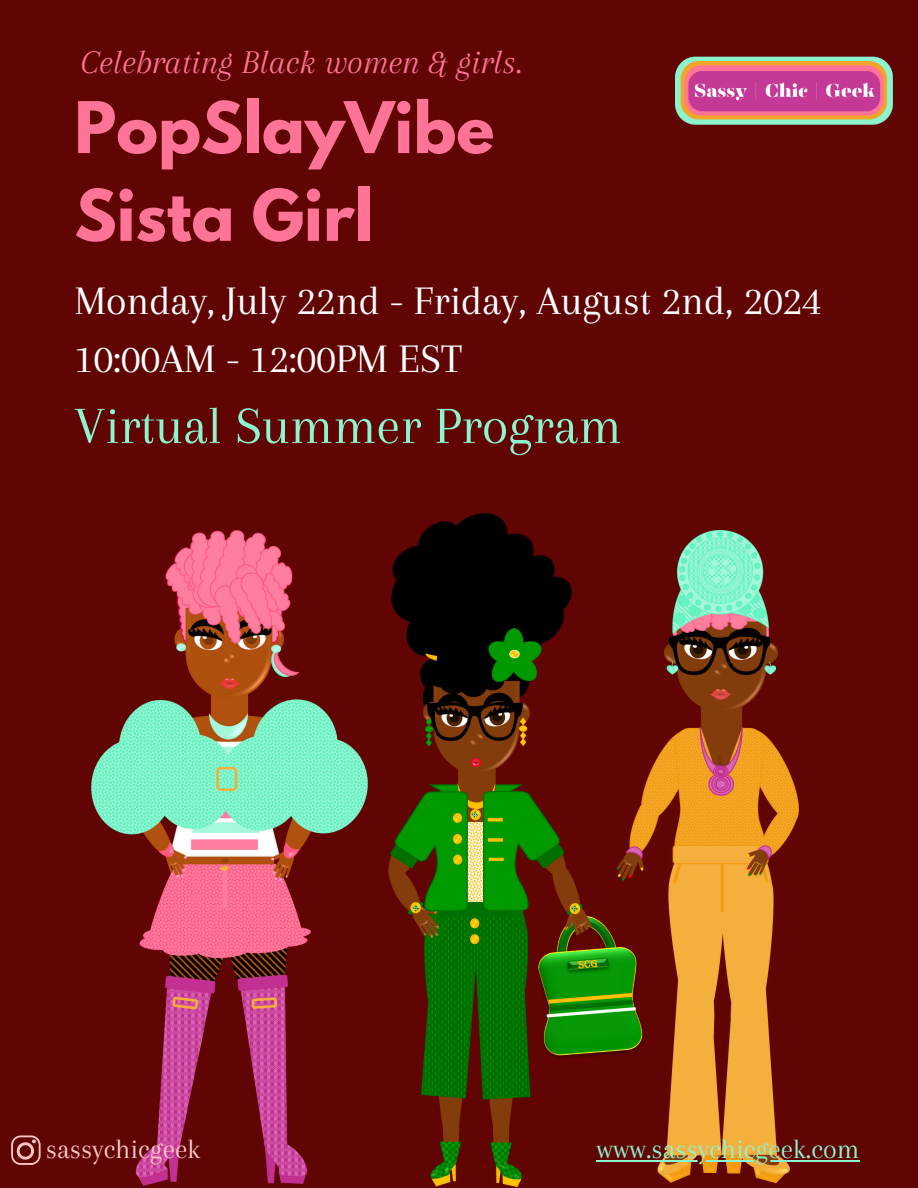
<style>
.page{position:relative;width:918px;height:1188px;background:#600404}
.page>*{position:absolute;margin:0;border:0;box-sizing:border-box;transform-origin:0 0}
.t1{font:700 63px/87.8px "League Spartan";color:#fd7497}
.t2{font:54px "Arapey";color:#8cf4ce}
.t3{font:42px/58.5px "Arapey";color:#fff}
.t4{font:italic 34.35px "Arapey";color:#fd7497}
.t5{font:28.2px "Arapey";color:#8cf4ce}
.t6{font:28.2px "Arapey";color:#ffc6c5}
</style>
<div class="page">
<img style="left:647px;top:531px;width:151px;height:653px">
<img style="left:388px;top:514px;width:259px;height:673px">
<img style="left:92px;top:531px;width:275px;height:654px">
<svg style="left:11px;top:1135px;width:30px;height:30px"></svg>
<img style="left:675px;top:56px;width:217px;height:69px">
<hr style="left:597px;top:1160px;width:263px;height:2px;background:#8cf4ce">
<p class="t4" style="left:80px;top:44px;width:443px">Celebrating Black women &amp; girls.</p>
<p class="t1" style="left:74px;top:92px;width:422px">PopSlayVibe<br>Sista Girl</p>
<p class="t3" style="left:74px;top:271px;width:749px">Monday, July 22nd - Friday, August 2nd, 2024<br>10:00AM - 12:00PM EST</p>
<h4 class="t2" style="left:74px;top:396px;width:549px">Virtual Summer Program</h4>
<h3 class="t6" style="left:46px;top:1134px;width:156px">sassychicgeek</h3>
<p class="t5" style="left:597px;top:1134px;width:265px">www.sassychicgeek.com</p>
</div>
